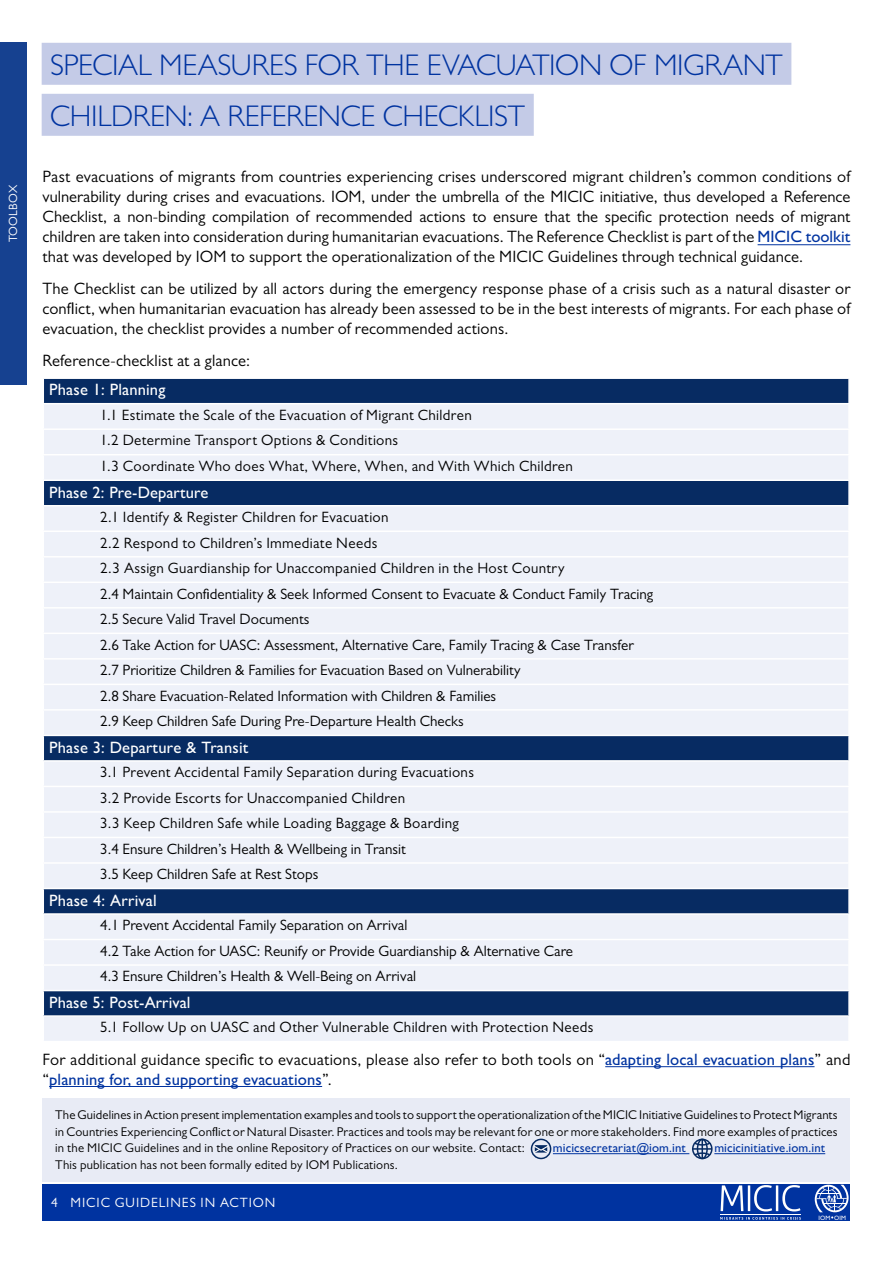
<style>
.page{position:relative;width:893px;height:1263px;background:#fff}
.page>*{position:absolute;margin:0;border:0;box-sizing:border-box;transform-origin:0 0}
.t1{font:300 30px/51px "Gill Sans MT Pro";letter-spacing:-.01em;color:#0033a0}
.t2{font:16.5px/19.8px "Gill Sans MT Pro";letter-spacing:.01em;color:#000;text-align:justify}
.t3{font:500 16.5px "Gill Sans MT Pro";letter-spacing:.01em;color:#fff}
.t4{font:15px/25.5px "Gill Sans MT Pro";color:#000}
.t5{font:15px/25.5px "Gill Sans MT Pro";letter-spacing:.025em;color:#000}
.t6{font:13.5px "Gill Sans MT Pro";letter-spacing:.07em;color:#fff}
.t7{font:12.75px/16.5px "Gill Sans MT Pro";letter-spacing:.015em;color:#000;text-align:justify}
.t8{font:500 12.75px "Gill Sans MT Pro";letter-spacing:.005em;color:#0033a0}
.t9{font:12px "Gill Sans Nova";letter-spacing:.02em;color:#fff}
.t10{font:6.3px "Gill Sans";color:#fff}
.s1{font-weight:500;color:#0033a0}
</style>
<div class="page">
<div style="left:0;top:43px;width:27px;height:342px;background:#164190"></div>
<div style="left:43px;top:1184px;width:807px;height:36px;background:#0033a0"></div>
<div style="left:42px;top:43px;width:749px;height:42px;background:#c4cbe7"></div>
<div style="left:42px;top:94px;width:492px;height:42px;background:#c4cbe7"></div>
<hr style="left:605px;top:1066px;width:209px;height:1px;background:#0033a0">
<hr style="left:49px;top:1086px;width:273px;height:1px;background:#0033a0">
<hr style="left:758px;top:244px;width:92px;height:1px;background:#0033a0">
<div style="left:44px;top:379px;width:804px;height:381px;background:#072b62"></div>
<div style="left:44px;top:404px;width:804px;height:75px;background:#eef1f9"></div>
<div style="left:44px;top:506px;width:804px;height:229px;background:#eef1f9"></div>
<div style="left:44px;top:762px;width:804px;height:279px;background:#eef1f9"></div>
<svg style="left:44px;top:889px;width:804px;height:126px;background:#92a2bd"></svg>
<hr style="left:43px;top:403px;width:807px;height:1px;background:#fff">
<hr style="left:43px;top:428px;width:807px;height:2px;background:#fff">
<hr style="left:43px;top:454px;width:807px;height:1px;background:#fff">
<hr style="left:43px;top:479px;width:807px;height:2px;background:#fff">
<hr style="left:43px;top:505px;width:807px;height:1px;background:#fff">
<hr style="left:43px;top:530px;width:807px;height:2px;background:#fff">
<hr style="left:43px;top:556px;width:807px;height:1px;background:#fff">
<hr style="left:43px;top:581px;width:807px;height:2px;background:#fff">
<hr style="left:43px;top:607px;width:807px;height:1px;background:#fff">
<hr style="left:43px;top:633px;width:807px;height:1px;background:#fff">
<hr style="left:43px;top:658px;width:807px;height:2px;background:#fff">
<hr style="left:43px;top:684px;width:807px;height:1px;background:#fff">
<hr style="left:43px;top:709px;width:807px;height:2px;background:#fff">
<hr style="left:43px;top:735px;width:807px;height:1px;background:#fff">
<hr style="left:43px;top:786px;width:807px;height:1px;background:#fff">
<hr style="left:43px;top:811px;width:807px;height:2px;background:#fff">
<hr style="left:43px;top:837px;width:807px;height:1px;background:#fff">
<hr style="left:43px;top:862px;width:807px;height:2px;background:#fff">
<hr style="left:43px;top:939px;width:807px;height:1px;background:#fff">
<hr style="left:43px;top:964px;width:807px;height:2px;background:#fff">
<hr style="left:43px;top:888px;width:807px;height:1px;background:#fff">
<hr style="left:43px;top:913px;width:807px;height:2px;background:#fff">
<hr style="left:43px;top:990px;width:807px;height:1px;background:#fff">
<hr style="left:43px;top:1015px;width:807px;height:2px;background:#fff">
<div style="left:43px;top:1098px;width:807px;height:84px;background:#e8ebf5"></div>
<hr style="left:553px;top:1153px;width:136px;height:1px;background:#0033a0">
<hr style="left:714px;top:1153px;width:111px;height:1px;background:#0033a0">
<svg style="left:534px;top:1145px;width:14px;height:8px"></svg>
<div style="left:531px;top:1138px;width:20px;height:21px;border:2px solid #072b62;border-radius:50%"></div>
<div style="left:692px;top:1138px;width:21px;height:21px;border:2px solid #072b62;border-radius:50%"></div>
<div style="left:697px;top:1138px;width:11px;height:21px;border:2px solid #072b62;border-radius:50%"></div>
<svg style="left:693px;top:1139px;width:19px;height:19px"></svg>
<svg style="left:721px;top:1185px;width:79px;height:26px"></svg>
<svg style="left:720px;top:1217px;width:81px;height:3px"></svg>
<hr style="left:720px;top:1214px;width:81px;height:1px;background:#fff">
<svg style="left:815px;top:1185px;width:34px;height:33px"></svg>
<p class="t9" style="left:6px;top:242px;width:59px;rotate:-90deg">TOOLBOX</p>
<h1 class="t1" style="left:50px;top:39px;width:734px">SPECIAL MEASURES FOR THE EVACUATION OF MIGRANT<br>CHILDREN: A REFERENCE CHECKLIST</h1>
<p class="t2" style="left:43px;top:167px;width:809px">Past evacuations of migrants from countries experiencing crises underscored migrant children’s common conditions of vulnerability during crises and evacuations. IOM, under the umbrella of the MICIC initiative, thus developed a Reference Checklist, a non-binding compilation of recommended actions to ensure that the specific protection needs of migrant children are taken into consideration during humanitarian evacuations. The Reference Checklist is part of the <span class="s1">MICIC toolkit </span>that was developed by IOM to support the operationalization of the MICIC Guidelines through technical guidance.</p>
<p class="t2" style="left:43px;top:278px;width:809px">The Checklist can be utilized by all actors during the emergency response phase of a crisis such as a natural disaster or conflict, when humanitarian evacuation has already been assessed to be in the best interests of migrants. For each phase of evacuation, the checklist provides a number of recommended actions.</p>
<p class="t2" style="left:43px;top:351px;width:209px">Reference-checklist at a glance:</p>
<p class="t3" style="left:49px;top:380px;width:118px">Phase 1: Planning</p>
<p class="t5" style="left:100px;top:402px;width:474px">1.1 Estimate the Scale of the Evacuation of Migrant Children<br>1.2 Determine Transport Options &amp; Conditions<br>1.3 Coordinate Who does What, Where, When, and With Which Children</p>
<p class="t3" style="left:49px;top:482px;width:161px">Phase 2: Pre-Departure</p>
<p class="t4" style="left:100px;top:504px;width:555px">2.1 Identify &amp; Register Children for Evacuation<br>2.2 Respond to Children’s Immediate Needs<br>2.3 Assign Guardianship for Unaccompanied Children in the Host Country<br>2.4 Maintain Confidentiality &amp; Seek Informed Consent to Evacuate &amp; Conduct Family Tracing 2.5 Secure Valid Travel Documents<br>2.6 Take Action for UASC: Assessment, Alternative Care, Family Tracing &amp; Case Transfer 2.7 Prioritize Children &amp; Families for Evacuation Based on Vulnerability<br>2.8 Share Evacuation-Related Information with Children &amp; Families<br>2.9 Keep Children Safe During Pre-Departure Health Checks</p>
<p class="t3" style="left:49px;top:737px;width:201px">Phase 3: Departure &amp; Transit</p>
<p class="t4" style="left:100px;top:759px;width:375px">3.1 Prevent Accidental Family Separation during Evacuations 3.2 Provide Escorts for Unaccompanied Children<br>3.3 Keep Children Safe while Loading Baggage &amp; Boarding 3.4 Ensure Children’s Health &amp; Wellbeing in Transit<br>3.5 Keep Children Safe at Rest Stops</p>
<p class="t3" style="left:49px;top:890px;width:109px">Phase 4: Arrival</p>
<p class="t4" style="left:100px;top:912px;width:474px">4.1 Prevent Accidental Family Separation on Arrival<br>4.2 Take Action for UASC: Reunify or Provide Guardianship &amp; Alternative Care<br>4.3 Ensure Children’s Health &amp; Well-Being on Arrival</p>
<p class="t3" style="left:49px;top:992px;width:143px">Phase 5: Post-Arrival</p>
<p class="t5" style="left:100px;top:1014px;width:495px">5.1 Follow Up on UASC and Other Vulnerable Children with Protection Needs</p>
<p class="t2" style="left:43px;top:1049px;width:809px">For additional guidance specific to evacuations, please also refer to both tools on “<span class="s1">adapting local evacuation plans</span>” and “<span class="s1">planning for, and supporting evacuations</span>”.</p>
<p class="t7" style="left:55px;top:1107px;width:784px">The Guidelines in Action present implementation examples and tools to support the operationalization of the MICIC Initiative Guidelines to Protect Migrants in Countries Experiencing Conflict or Natural Disaster. Practices and tools may be relevant for one or more stakeholders. Find more examples of practices in the MICIC Guidelines and in the online Repository of Practices on our website. Contact:</p>
<p class="t8" style="left:553px;top:1140px;width:135px">micicsecretariat@iom.int</p>
<p class="t8" style="left:714px;top:1140px;width:112px">micicinitiative.iom.int</p>
<p class="t7" style="left:55px;top:1156px;width:344px">This publication has not been formally edited by IOM Publications.</p>
<p class="t6" style="left:51px;top:1194px;width:226px">4 MICIC GUIDELINES IN ACTION</p>
<p class="t10" style="left:819px;top:1214px;width:29px">IOM OIM</p>
</div>
